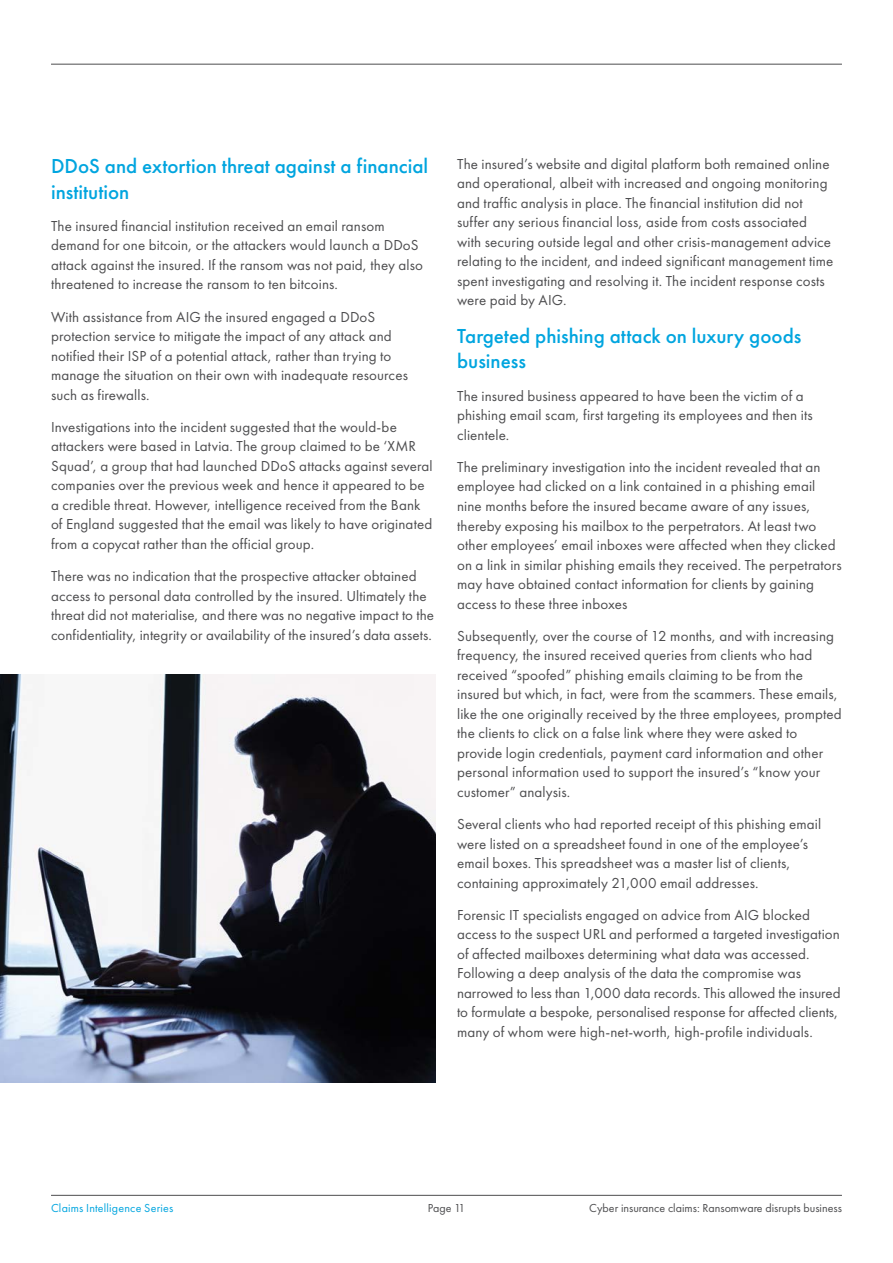
<style>
.page{position:relative;width:893px;height:1263px;background:#fff}
.page>*{position:absolute;margin:0;border:0;box-sizing:border-box;transform-origin:0 0}
.Body{font:500 21px/25.2px "Futura PT";color:#00a5df}
.Body-2{font:15px/19.5px "Futura PT";letter-spacing:.01em;color:#4d4d4f}
.t1{font:12px "Futura PT";color:#4d4d4f}
.t2{font:12px "Futura PT";letter-spacing:.015em;color:#00a5df}
</style>
<div class="page">
<img style="left:0;top:674px;width:436px;height:408px">
<hr style="left:51px;top:1195px;width:791px;height:1px;background:#4d4d4f">
<hr style="left:51px;top:64px;width:791px;height:1px;background:#4d4d4f">
<p class="Body" style="left:51px;top:154px;width:379px">DDoS and extortion threat against a financial institution</p>
<p class="Body-2" style="left:51px;top:216px;width:374px">The insured financial institution received an email ransom demand for one bitcoin, or the attackers would launch a DDoS attack against the insured. If the ransom was not paid, they also threatened to increase the ransom to ten bitcoins.</p>
<p class="Body-2" style="left:51px;top:307px;width:358px">With assistance from AIG the insured engaged a DDoS protection service to mitigate the impact of any attack and notified their ISP of a potential attack, rather than trying to manage the situation on their own with inadequate resources such as firewalls.</p>
<p class="Body-2" style="left:51px;top:417px;width:383px">Investigations into the incident suggested that the would-be attackers were based in Latvia. The group claimed to be ‘XMR Squad’, a group that had launched DDoS attacks against several companies over the previous week and hence it appeared to be a credible threat. However, intelligence received from the Bank of England suggested that the email was likely to have originated from a copycat rather than the official group.</p>
<p class="Body-2" style="left:51px;top:566px;width:385px">There was no indication that the prospective attacker obtained access to personal data controlled by the insured. Ultimately the threat did not materialise, and there was no negative impact to the confidentiality, integrity or availability of the insured’s data assets.</p>
<p class="Body-2" style="left:457px;top:154px;width:378px">The insured’s website and digital platform both remained online and operational, albeit with increased and ongoing monitoring and traffic analysis in place. The financial institution did not suffer any serious financial loss, aside from costs associated with securing outside legal and other crisis-management advice relating to the incident, and indeed significant management time spent investigating and resolving it. The incident response costs were paid by AIG.</p>
<p class="Body" style="left:457px;top:324px;width:346px">Targeted phishing attack on luxury goods business</p>
<p class="Body-2" style="left:457px;top:386px;width:357px">The insured business appeared to have been the victim of a phishing email scam, first targeting its employees and then its clientele.</p>
<p class="Body-2" style="left:457px;top:457px;width:386px">The preliminary investigation into the incident revealed that an employee had clicked on a link contained in a phishing email nine months before the insured became aware of any issues, thereby exposing his mailbox to the perpetrators. At least two other employees’ email inboxes were affected when they clicked on a link in similar phishing emails they received. The perpetrators may have obtained contact information for clients by gaining access to these three inboxes</p>
<p class="Body-2" style="left:457px;top:626px;width:386px">Subsequently, over the course of 12 months, and with increasing frequency, the insured received queries from clients who had received “spoofed” phishing emails claiming to be from the insured but which, in fact, were from the scammers. These emails, like the one originally received by the three employees, prompted the clients to click on a false link where they were asked to provide login credentials, payment card information and other personal information used to support the insured’s “know your customer” analysis.</p>
<p class="Body-2" style="left:457px;top:814px;width:365px">Several clients who had reported receipt of this phishing email were listed on a spreadsheet found in one of the employee’s email boxes. This spreadsheet was a master list of clients, containing approximately 21,000 email addresses.</p>
<p class="Body-2" style="left:457px;top:905px;width:385px">Forensic IT specialists engaged on advice from AIG blocked access to the suspect URL and performed a targeted investigation of affected mailboxes determining what data was accessed.<br>Following a deep analysis of the data the compromise was narrowed to less than 1,000 data records. This allowed the insured to formulate a bespoke, personalised response for affected clients, many of whom were high-net-worth, high-profile individuals.</p>
<p class="t2" style="left:51px;top:1200px;width:124px">Claims Intelligence Series</p>
<p class="t1" style="left:428px;top:1200px;width:39px">Page 11</p>
<p class="t1" style="left:589px;top:1200px;width:254px">Cyber insurance claims: Ransomware disrupts business</p>
</div>
